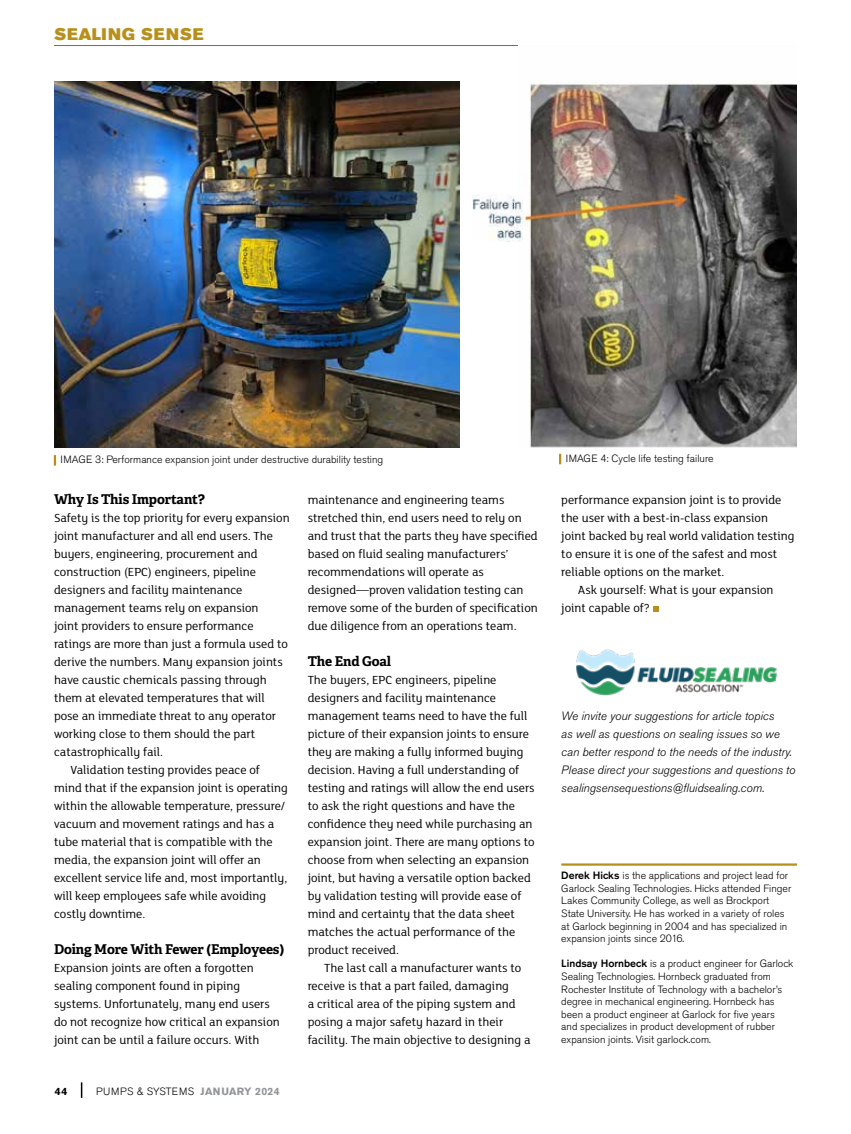
<style>
.page{position:relative;width:851px;height:1134px;background:#fff}
.page>*{position:absolute;margin:0;border:0;box-sizing:border-box;transform-origin:0 0}
.t1{font:16.65px "Akzidenz Grotesk Pro Super";letter-spacing:.05em;color:#b88f19}
.t2{font:700 13.5px "Adelle";letter-spacing:-.01em;color:#000}
.t3{font:12.75px/18px "FS Lola";color:#000}
.t4{font:italic 300 12px/18px "Akzidenz Grotesk Pro";color:#000}
.t5{font:300 10.5px/12.6px "Akzidenz Grotesk Pro";color:#000}
.t6{font:300 10.5px "Akzidenz Grotesk Pro";letter-spacing:.045em;color:#000}
.t7{font:700 10.5px "Akzidenz Grotesk Pro";color:#000}
.s1{font-weight:700;color:#939598}
.s2{font-weight:500}
</style>
<div class="page">
<svg style="left:81px;top:1082px;width:1px;height:16px"></svg>
<hr style="left:54px;top:45px;width:742px;height:1px;background:#6d6e71">
<svg style="left:653px;top:606px;width:5px;height:6px"></svg>
<hr style="left:561px;top:863px;width:235px;height:3px;background:#b88f19">
<img style="left:576px;top:649px;width:201px;height:47px">
<img style="left:54px;top:81px;width:405px;height:367px">
<svg style="left:54px;top:455px;width:2px;height:11px"></svg>
<svg style="left:559px;top:454px;width:2px;height:10px"></svg>
<img style="left:518px;top:45px;width:278px;height:402px">
<img style="left:472px;top:194px;width:51px;height:48px">
<h1 class="t1" style="left:54px;top:24px;width:151px">SEALING SENSE</h1>
<p class="t5" style="left:61px;top:453px;width:324px">IMAGE 3: Performance expansion joint under destructive durability testing</p>
<p class="t5" style="left:566px;top:452px;width:149px">IMAGE 4: Cycle life testing failure</p>
<p class="t2" style="left:54px;top:491px;width:152px">Why Is This Important?</p>
<p class="t3" style="left:54px;top:508px;width:237px">Safety is the top priority for every expansion</p>
<p class="t3" style="left:54px;top:526px;width:220px">joint manufacturer and all end users. The</p>
<p class="t3" style="left:54px;top:544px;width:205px">buyers, engineering, procurement and</p>
<p class="t3" style="left:54px;top:562px;width:203px">construction (EPC) engineers, pipeline</p>
<p class="t3" style="left:54px;top:580px;width:190px">designers and facility maintenance</p>
<p class="t3" style="left:54px;top:598px;width:206px">management teams rely on expansion</p>
<p class="t3" style="left:54px;top:616px;width:201px">joint providers to ensure performance</p>
<p class="t3" style="left:54px;top:634px;width:235px">ratings are more than just a formula used to</p>
<p class="t3" style="left:54px;top:652px;width:230px">derive the numbers. Many expansion joints</p>
<p class="t3" style="left:54px;top:670px;width:214px">have caustic chemicals passing through</p>
<p class="t3" style="left:54px;top:688px;width:212px">them at elevated temperatures that will</p>
<p class="t3" style="left:54px;top:706px;width:224px">pose an immediate threat to any operator</p>
<p class="t3" style="left:54px;top:724px;width:203px">working close to them should the part</p>
<p class="t3" style="left:54px;top:742px;width:110px">catastrophically fail.</p>
<p class="t3" style="left:70px;top:760px;width:191px">Validation testing provides peace of</p>
<p class="t3" style="left:54px;top:778px;width:235px">mind that if the expansion joint is operating</p>
<p class="t3" style="left:54px;top:796px;width:232px">within the allowable temperature, pressure/</p>
<p class="t3" style="left:54px;top:814px;width:222px">vacuum and movement ratings and has a</p>
<p class="t3" style="left:54px;top:832px;width:220px">tube material that is compatible with the</p>
<p class="t3" style="left:54px;top:850px;width:208px">media, the expansion joint will offer an</p>
<p class="t3" style="left:54px;top:868px;width:235px">excellent service life and, most importantly,</p>
<p class="t3" style="left:54px;top:886px;width:214px">will keep employees safe while avoiding</p>
<p class="t3" style="left:54px;top:904px;width:93px">costly downtime.</p>
<p class="t2" style="left:54px;top:941px;width:231px">Doing More With Fewer (Employees)</p>
<p class="t3" style="left:54px;top:958px;width:227px">Expansion joints are often a forgotten sealing component found in piping systems. Unfortunately, many end users do not recognize how critical an expansion joint can be until a failure occurs. With</p>
<p class="t7" style="left:55px;top:1084px;width:14px">44</p>
<p class="t6" style="left:96px;top:1084px;width:185px">PUMPS &amp; SYSTEMS <span class="s1">JANUARY 2024</span></p>
<p class="t3" style="left:307px;top:490px;width:231px">maintenance and engineering teams stretched thin, end users need to rely on and trust that the parts they have specified based on fluid sealing manufacturers’ recommendations will operate as designed—proven validation testing can remove some of the burden of specification due diligence from an operations team.</p>
<p class="t2" style="left:308px;top:653px;width:85px">The End Goal</p>
<p class="t3" style="left:308px;top:670px;width:228px">The buyers, EPC engineers, pipeline designers and facility maintenance management teams need to have the full picture of their expansion joints to ensure they are making a fully informed buying decision. Having a full understanding of testing and ratings will allow the end users to ask the right questions and have the confidence they need while purchasing an expansion joint. There are many options to choose from when selecting an expansion joint, but having a versatile option backed by validation testing will provide ease of mind and certainty that the data sheet matches the actual performance of the product received.</p>
<p class="t3" style="left:308px;top:958px;width:224px;text-indent:16px">The last call a manufacturer wants to receive is that a part failed, damaging<br>a critical area of the piping system and posing a major safety hazard in their facility. The main objective to designing a</p>
<p class="t3" style="left:561px;top:490px;width:222px">performance expansion joint is to provide</p>
<p class="t3" style="left:561px;top:508px;width:208px">the user with a best-in-class expansion</p>
<p class="t3" style="left:561px;top:526px;width:235px">joint backed by real world validation testing</p>
<p class="t3" style="left:561px;top:544px;width:217px">to ensure it is one of the safest and most</p>
<p class="t3" style="left:561px;top:562px;width:164px">reliable options on the market.</p>
<p class="t3" style="left:577px;top:580px;width:197px">Ask yourself: What is your expansion</p>
<p class="t3" style="left:561px;top:598px;width:90px">joint capable of?</p>
<p class="t4" style="left:561px;top:707px;width:235px">We invite your suggestions for article topics<br>as well as questions on sealing issues so we can better respond to the needs of the industry.<br>Please direct your suggestions and questions to sealingsensequestions@fluidsealing.com.</p>
<p class="t5" style="left:561px;top:869px;width:231px"><span class="s2">Derek Hicks</span> is the applications and project lead for Garlock Sealing Technologies. Hicks attended Finger Lakes Community College, as well as Brockport State University. He has worked in a variety of roles at Garlock beginning in 2004 and has specialized in expansion joints since 2016.</p>
<p class="t5" style="left:561px;top:957px;width:233px"><span class="s2">Lindsay Hornbeck</span> is a product engineer for Garlock Sealing Technologies. Hornbeck graduated from Rochester Institute of Technology with a bachelor’s degree in mechanical engineering. Hornbeck has been a product engineer at Garlock for five years and specializes in product development of rubber expansion joints. Visit garlock.com.</p>
</div>
